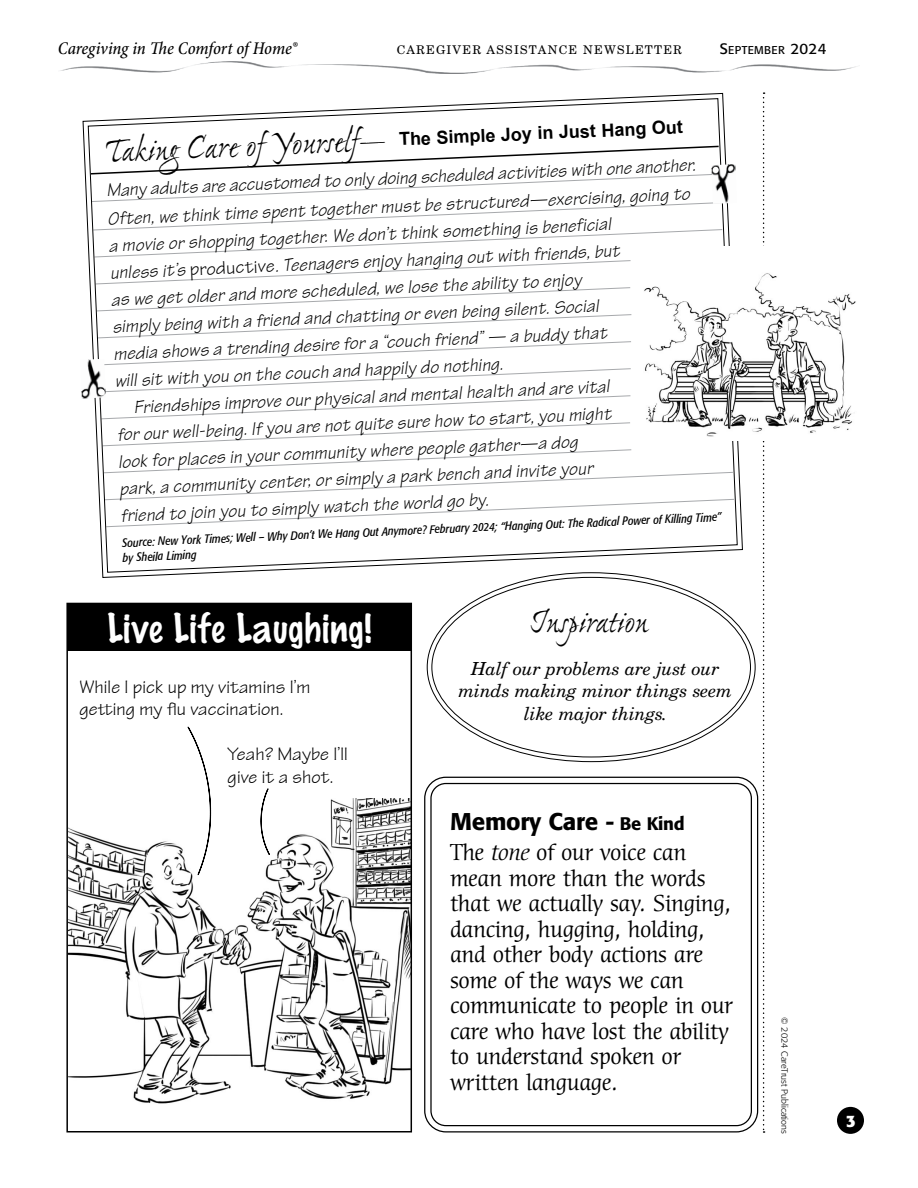
<style>
.page{position:relative;width:918px;height:1188px;background:#fff}
.page>*{position:absolute;margin:0;border:0;box-sizing:border-box;transform-origin:0 0}
.t1{font:36px "Ex Ponto Pro";letter-spacing:-.01em;color:#000}
.t2{font:100 36px "Marker Felt";letter-spacing:.02em;color:#fff}
.t3{font:24px "Formata OTF Md";letter-spacing:-.01em;color:#000}
.t4{font:22.5px/25.5px "Cerigo Std";letter-spacing:-.02em;color:#000}
.t5{font:italic 19.5px "Tekton";color:#000}
.t6{font:19.5px/22.5px "Tekton";letter-spacing:.01em;color:#000}
.t7{font:italic 18px/22.5px "New Century Schlbk LT Std";letter-spacing:-.01em;color:#000;text-align:center}
.t8{font:italic 500 condensed 18px "Minion Pro";letter-spacing:-.005em;color:#000}
.t9{font:700 18px "Arial";color:#000}
.t10{font:18px "Formata OTF Md";letter-spacing:-.01em;color:#000}
.t11{font:700 16.5px "Formata OTF";color:#fff}
.t12{font:italic 12px/17.4px "Formata OTF Cn";color:#000}
.t13{font:12px "New Century Schlbk LT Std";letter-spacing:.1em;color:#000}
.t14{font:11.25px "Formata OTF";letter-spacing:.035em;color:#000}
.t15{font:9px "Formata OTF Lt";color:#000}
.s1{font-size:15px}
.s2{font-style:normal}
.s3{font-style:italic}
</style>
<div class="page">
<div style="left:67px;top:603px;width:345px;height:48px;background:#000"></div>
<img style="left:69px;top:798px;width:340px;height:306px">
<div style="left:66px;top:603px;width:346px;height:529px;border:2px solid #000"></div>
<svg style="left:261px;top:788px;width:9px;height:67px"></svg>
<svg style="left:188px;top:727px;width:23px;height:148px"></svg>
<svg style="left:763px;top:92px;width:2px;height:1041px"></svg>
<div style="left:837px;top:1107px;width:27px;height:27px;background:#000;border-radius:50%"></div>
<img style="left:60px;top:62px;width:797px;height:11px">
<svg style="left:87px;top:98px;width:651px;height:475px"></svg>
<img style="left:735px;top:164px;width:2px;height:40px">
<svg style="left:88px;top:145px;width:647px;height:383px"></svg>
<img style="left:81px;top:359px;width:25px;height:40px">
<div style="left:99px;top:389px;width:6px;height:7px;background:#fff;border-radius:50%"></div>
<img style="left:644px;top:246px;width:212px;height:194px">
<div style="left:424px;top:777px;width:334px;height:356px;border:1px solid #000;border-radius:21px"></div>
<div style="left:430px;top:783px;width:322px;height:343px;border:1px solid #000;border-radius:15px"></div>
<p class="t8" style="left:58px;top:37px;width:241px">Caregiving in The Comfort of Home®</p>
<p class="t13" style="left:397px;top:42px;width:287px">CAREGIVER ASSISTANCE NEWSLETTER</p>
<p class="t14" style="left:720px;top:43px;width:108px"><span class="s1">S</span>EPTEMBER <span class="s1">2024</span></p>
<p class="t9" style="left:399px;top:126px;width:286px;rotate:-2deg">The Simple Joy in Just Hang Out</p>
<h1 class="t1" style="left:104px;top:128px;width:282px;rotate:-2deg">Taking Care of Yourself—</h1>
<p class="t5" style="left:106px;top:176px;width:591px;rotate:-2deg">Many adults are accustomed to only doing scheduled activities with one another.</p>
<p class="t5" style="left:107px;top:205px;width:584px;rotate:-2deg">Often, we think time spent together must be structured—exercising, going to</p>
<p class="t5" style="left:108px;top:232px;width:504px;rotate:-2deg">a movie or shopping together. We don’t think something is beneficial</p>
<p class="t5" style="left:110px;top:259px;width:512px;rotate:-2deg">unless it’s <span class="s2">productive</span>. Teenagers enjoy hanging out with friends, but</p>
<p class="t5" style="left:111px;top:286px;width:472px;rotate:-2deg">as we get older and more scheduled, we lose the ability to enjoy</p>
<p class="t5" style="left:112px;top:313px;width:488px;rotate:-2deg">simply being with a friend and chatting or even being silent. Social</p>
<p class="t5" style="left:113px;top:340px;width:495px;rotate:-2deg">media shows a trending desire for a “couch friend” — a buddy that</p>
<p class="t5" style="left:114px;top:368px;width:390px;rotate:-2deg">will sit with you on the couch and happily do nothing.</p>
<p class="t5" style="left:134px;top:394px;width:477px;rotate:-2deg">Friendships improve our physical and mental health and are vital</p>
<p class="t5" style="left:117px;top:421px;width:496px;rotate:-2deg">for our well-being. If you are not quite sure how to start, you might</p>
<p class="t5" style="left:118px;top:448px;width:461px;rotate:-2deg">look for places in your community where people gather—a dog</p>
<p class="t5" style="left:119px;top:475px;width:475px;rotate:-2deg">park, a community center, or simply a park bench and invite your</p>
<p class="t5" style="left:120px;top:503px;width:370px;rotate:-2deg">friend to join you to simply watch the world go by.</p>
<p class="t12" style="left:122px;top:531px;width:602px;rotate:-2deg">Source: New York Times; Well – Why Don’t We Hang Out Anymore? February 2024; “Hanging Out: The Radical Power of Killing Time” by Sheila Liming</p>
<h1 class="t2" style="left:107px;top:612px;width:266px">Live Life Laughing!</h1>
<p class="t6" style="left:79px;top:676px;width:232px">While I pick up my vitamins I’m getting my flu vaccination.</p>
<p class="t6" style="left:228px;top:743px;width:122px">Yeah? Maybe I’ll give it a shot.</p>
<h1 class="t1" style="left:529px;top:600px;width:121px">Inspiration</h1>
<p class="t7" style="left:458px;top:657px;width:275px">Half our problems are just our minds making minor things seem like major things.</p>
<p class="t3" style="left:450px;top:807px;width:166px">Memory Care -</p>
<p class="t4" style="left:450px;top:840px;width:285px">The <span class="s3">tone</span> of our voice can mean more than the words that we actually say. Singing, dancing, hugging, holding, and other body actions are some of the ways we can communicate to people in our care who have lost the ability to understand spoken or written language.</p>
<p class="t10" style="left:620px;top:812px;width:67px">Be Kind</p>
<p class="t15" style="left:790px;top:1017px;width:118px;rotate:90deg">© 2024 CareTrust Publications</p>
<p class="t11" style="left:846px;top:1111px;width:11px">3</p>
</div>
